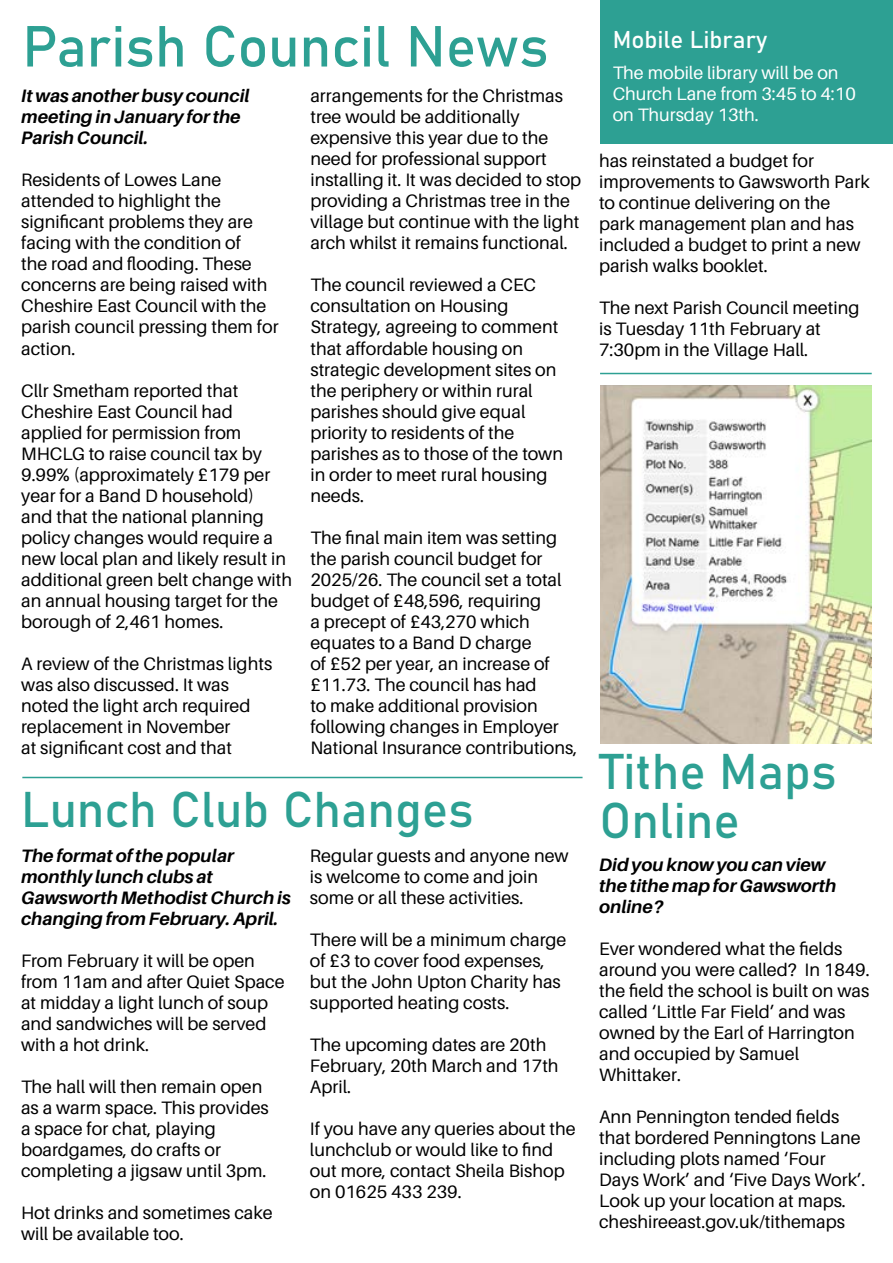
<style>
.page{position:relative;width:893px;height:1263px;background:#fff}
.page>*{position:absolute;margin:0;border:0;box-sizing:border-box;transform-origin:0 0}
.t1{font:57px "Bahnschrift";color:#2da093}
.t2{font:49.5px/49.5px "Bahnschrift";color:#2da093}
.t3{font:24px "Bahnschrift";color:#fff}
.t4{font:18px/21px "Aileron";color:#000}
.t5{font:italic 700 18px/21px "Aileron";color:#000}
.t6{font:18px/21px "Aileron";color:#fff}
</style>
<div class="page">
<hr style="left:22px;top:777px;width:561px;height:1px;background:#2da093">
<div style="left:600px;top:0;width:292px;height:144px;background:#2da093"></div>
<img style="left:600px;top:386px;width:272px;height:358px">
<hr style="left:600px;top:373px;width:272px;height:1px;background:#2da093">
<h1 class="t1" style="left:22px;top:3px;width:528px">Parish Council News</h1>
<p class="t4" style="left:310px;top:86px;width:272px">arrangements for the Christmas tree would be additionally expensive this year due to the need for professional support installing it. It was decided to stop providing a Christmas tree in the village but continue with the light arch whilst it remains functional.</p>
<p class="t4" style="left:310px;top:275px;width:254px">The council reviewed a CEC consultation on Housing<br>Strategy, agreeing to comment that affordable housing on strategic development sites on the periphery or within rural parishes should give equal priority to residents of the parishes as to those of the town in order to meet rural housing needs.</p>
<p class="t4" style="left:310px;top:527px;width:268px">The final main item was setting the parish council budget for<br>2025/26. The council set a total budget of £48,596, requiring<br>a precept of £43,270 which equates to a Band D charge<br>of £52 per year, an increase of £11.73. The council has had<br>to make additional provision following changes in Employer<br>National Insurance contributions,</p>
<p class="t5" style="left:21px;top:86px;width:230px">It was another busy council meeting in January for the<br>Parish Council.</p>
<p class="t4" style="left:21px;top:170px;width:259px">Residents of Lowes Lane attended to highlight the significant problems they are facing with the condition of<br>the road and flooding. These concerns are being raised with<br>Cheshire East Council with the parish council pressing them for action.</p>
<p class="t4" style="left:21px;top:380px;width:272px">Cllr Smetham reported that<br>Cheshire East Council had applied for permission from<br>MHCLG to raise council tax by<br>9.99% (approximately £179 per year for a Band D household)<br>and that the national planning policy changes would require a new local plan and likely result in additional green belt change with an annual housing target for the borough of 2,461 homes.</p>
<p class="t4" style="left:21px;top:653px;width:253px">A review of the Christmas lights was also discussed. It was noted the light arch required replacement in November<br>at significant cost and that</p>
<h2 class="t2" style="left:21px;top:781px;width:454px">Lunch Club Changes</h2>
<p class="t4" style="left:310px;top:846px;width:260px">Regular guests and anyone new is welcome to come and join some or all these activities.</p>
<p class="t4" style="left:310px;top:930px;width:258px">There will be a minimum charge of £3 to cover food expenses, but the John Upton Charity has supported heating costs.</p>
<p class="t4" style="left:310px;top:1035px;width:250px">The upcoming dates are 20th<br>February, 20th March and 17th<br>April.</p>
<p class="t4" style="left:310px;top:1119px;width:267px">If you have any queries about the lunchclub or would like to find out more, contact Sheila Bishop on 01625 433 239.</p>
<p class="t5" style="left:21px;top:845px;width:271px">The format of the popular monthly lunch clubs at<br>Gawsworth Methodist Church is changing from February. April.</p>
<p class="t4" style="left:21px;top:951px;width:265px">From February it will be open from 11am and after Quiet Space at midday a light lunch of soup and sandwiches will be served with a hot drink.</p>
<p class="t4" style="left:21px;top:1077px;width:249px">The hall will then remain open as a warm space. This provides a space for chat, playing boardgames, do crafts or completing a jigsaw until 3pm.</p>
<p class="t4" style="left:21px;top:1203px;width:253px">Hot drinks and sometimes cake will be available too.</p>
<h3 class="t3" style="left:613px;top:21px;width:156px">Mobile Library</h3>
<p class="t6" style="left:613px;top:62px;width:245px">The mobile library will be on<br>Church Lane from 3:45 to 4:10 on Thursday 13th.</p>
<p class="t4" style="left:599px;top:150px;width:272px">has reinstated a budget for improvements to Gawsworth Park to continue delivering on the park management plan and has included a budget to print a new parish walks booklet.</p>
<p class="t4" style="left:599px;top:297px;width:262px">The next Parish Council meeting is Tuesday 11th February at<br>7:30pm in the Village Hall.</p>
<h2 class="t2" style="left:599px;top:743px;width:239px">Tithe Maps<br>Online</h2>
<p class="t5" style="left:599px;top:854px;width:239px">Did you know you can view the tithe map for Gawsworth online?</p>
<p class="t4" style="left:599px;top:938px;width:272px">Ever wondered what the fields around you were called? In 1849. the field the school is built on was called ‘Little Far Field’ and was owned by the Earl of Harrington and occupied by Samuel<br>Whittaker.</p>
<p class="t4" style="left:599px;top:1106px;width:268px">Ann Pennington tended fields that bordered Penningtons Lane including plots named ‘Four<br>Days Work’ and ‘Five Days Work’.<br>Look up your location at maps. cheshireeast.gov.uk/tithemaps</p>
</div>
